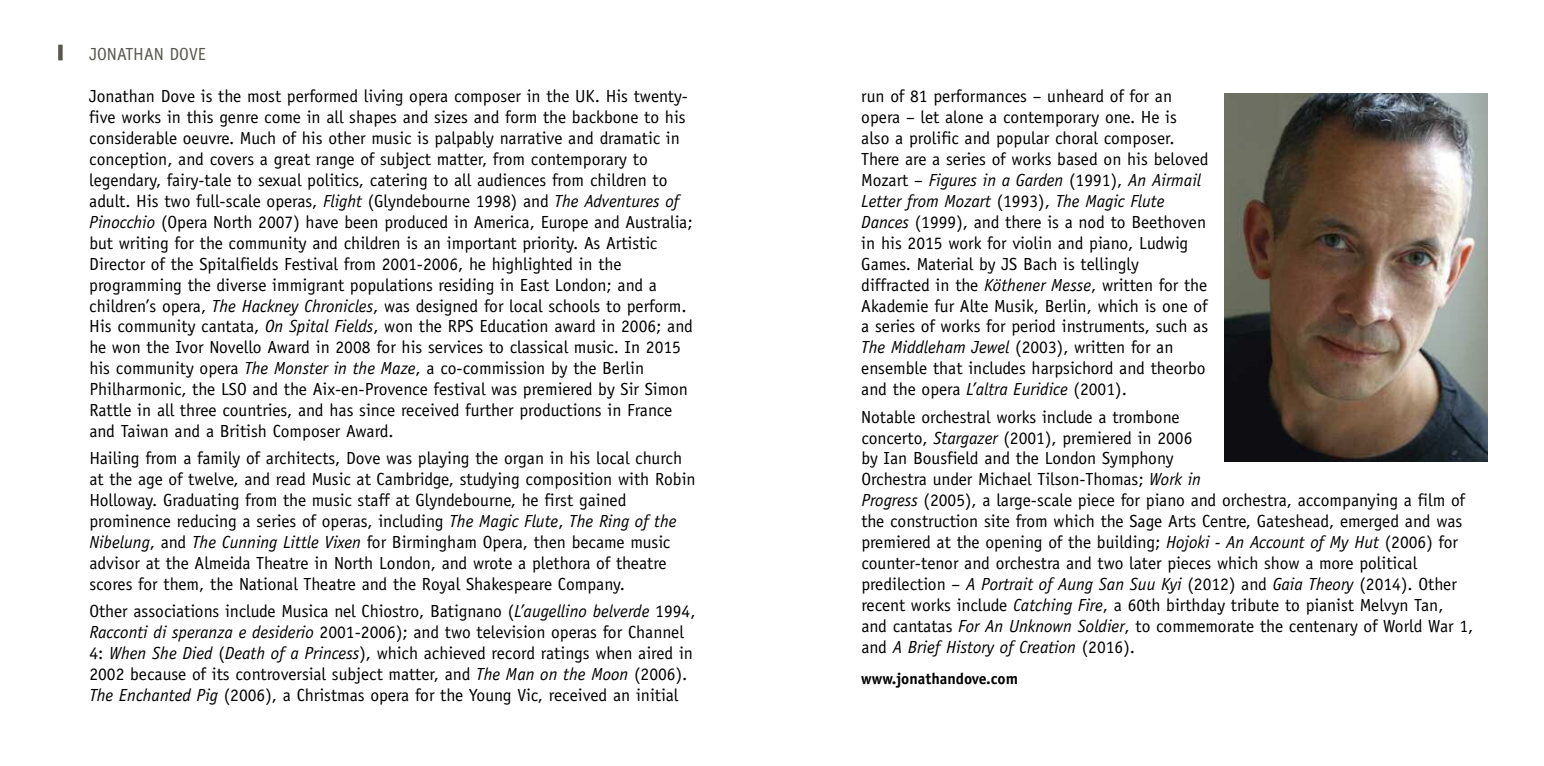
<style>
.page{position:relative;width:1544px;height:766px;background:#fff}
.page>*{position:absolute;margin:0;border:0;box-sizing:border-box;transform-origin:0 0}
.t1{font:17.55px/20.9px "Officina Sans";color:#000}
.t2{font:17.55px "Officina Sans";color:#585750}
.t3{font:700 15.75px "Officina Sans";color:#000}
.s1{font-style:italic}
</style>
<div class="page">
<img style="left:1224px;top:93px;width:263px;height:369px">
<div style="left:58px;top:45px;width:5px;height:15px;background:#585750"></div>
<p class="t2" style="left:89px;top:47px;width:118px">JONATHAN DOVE</p>
<p class="t1" style="left:89px;top:87px;width:605px">Jonathan Dove is the most performed living opera composer in the UK. His twenty&shy;five works in this genre come in all shapes and sizes and form the backbone to his considerable oeuvre. Much of his other music is palpably narrative and dramatic in conception, and covers a great range of subject matter, from contemporary to legendary, fairy-tale to sexual politics, catering to all audiences from children to adult. His two full-scale operas, <span class="s1">Flight</span> (Glyndebourne 1998) and <span class="s1">The Adventures of Pinocchio</span> (Opera North 2007) have been produced in America, Europe and Australia; but writing for the community and children is an important priority. As Artistic Director of the Spitalfields Festival from 2001-2006, he highlighted in the programming the diverse immigrant populations residing in East London; and a children’s opera, <span class="s1">The Hackney Chronicles</span>, was designed for local schools to perform.<br>His community cantata, <span class="s1">On Spital Fields</span>, won the RPS Education award in 2006; and he won the Ivor Novello Award in 2008 for his services to classical music. In 2015 his community opera <span class="s1">The Monster in the Maze</span>, a co-commission by the Berlin Philharmonic, the LSO and the Aix-en-Provence festival was premiered by Sir Simon Rattle in all three countries, and has since received further productions in France and Taiwan and a British Composer Award.</p>
<p class="t1" style="left:89px;top:449px;width:608px">Hailing from a family of architects, Dove was playing the organ in his local church at the age of twelve, and read Music at Cambridge, studying composition with Robin Holloway. Graduating from the music staff at Glyndebourne, he first gained prominence reducing a series of operas, including <span class="s1">The Magic Flute</span>, <span class="s1">The Ring of the Nibelung</span>, and <span class="s1">The Cunning Little Vixen</span> for Birmingham Opera, then became music advisor at the Almeida Theatre in North London, and wrote a plethora of theatre scores for them, the National Theatre and the Royal Shakespeare Company.</p>
<p class="t1" style="left:89px;top:602px;width:607px">Other associations include Musica nel Chiostro, Batignano (<span class="s1">L’augellino belverde</span> 1994, <span class="s1">Racconti di speranza e desiderio</span> 2001-2006); and two television operas for Channel 4: <span class="s1">When She Died</span> (<span class="s1">Death of a Princess</span>), which achieved record ratings when aired in 2002 because of its controversial subject matter, and <span class="s1">The Man on the Moon</span> (2006).<br><span class="s1">The Enchanted Pig</span> (2006), a Christmas opera for the Young Vic, received an initial</p>
<p class="t1" style="left:861px;top:87px;width:349px">run of 81 performances – unheard of for an opera – let alone a contemporary one. He is also a prolific and popular choral composer.<br>There are a series of works based on his beloved Mozart – <span class="s1">Figures in a Garden</span> (1991), <span class="s1">An Airmail Letter from Mozart</span> (1993), <span class="s1">The Magic Flute Dances</span> (1999), and there is a nod to Beethoven in his 2015 work for violin and piano, Ludwig Games. Material by JS Bach is tellingly diffracted in the <span class="s1">Köthener Messe</span>, written for the Akademie fur Alte Musik, Berlin, which is one of a series of works for period instruments, such as <span class="s1">The Middleham Jewel</span> (2003), written for an ensemble that includes harpsichord and theorbo and the opera <span class="s1">L’altra Euridice</span> (2001).</p>
<p class="t1" style="left:861px;top:407px;width:613px">Notable orchestral works include a trombone<br>concerto, <span class="s1">Stargazer</span> (2001), premiered in 2006<br>by Ian Bousfield and the London Symphony<br>Orchestra under Michael Tilson-Thomas; <span class="s1">Work in<br>Progress</span> (2005), a large-scale piece for piano and orchestra, accompanying a film of the construction site from which the Sage Arts Centre, Gateshead, emerged and was premiered at the opening of the building; <span class="s1">Hojoki - An Account of My Hut</span> (2006) for counter-tenor and orchestra and two later pieces which show a more political predilection – <span class="s1">A Portrait of Aung San Suu Kyi</span> (2012) and <span class="s1">Gaia Theory</span> (2014). Other recent works include <span class="s1">Catching Fire</span>, a 60th birthday tribute to pianist Melvyn Tan, and cantatas <span class="s1">For An Unknown Soldier</span>, to commemorate the centenary of World War 1, and <span class="s1">A Brief History of Creation</span> (2016).</p>
<p class="t3" style="left:861px;top:672px;width:158px">www.jonathandove.com</p>
</div>
